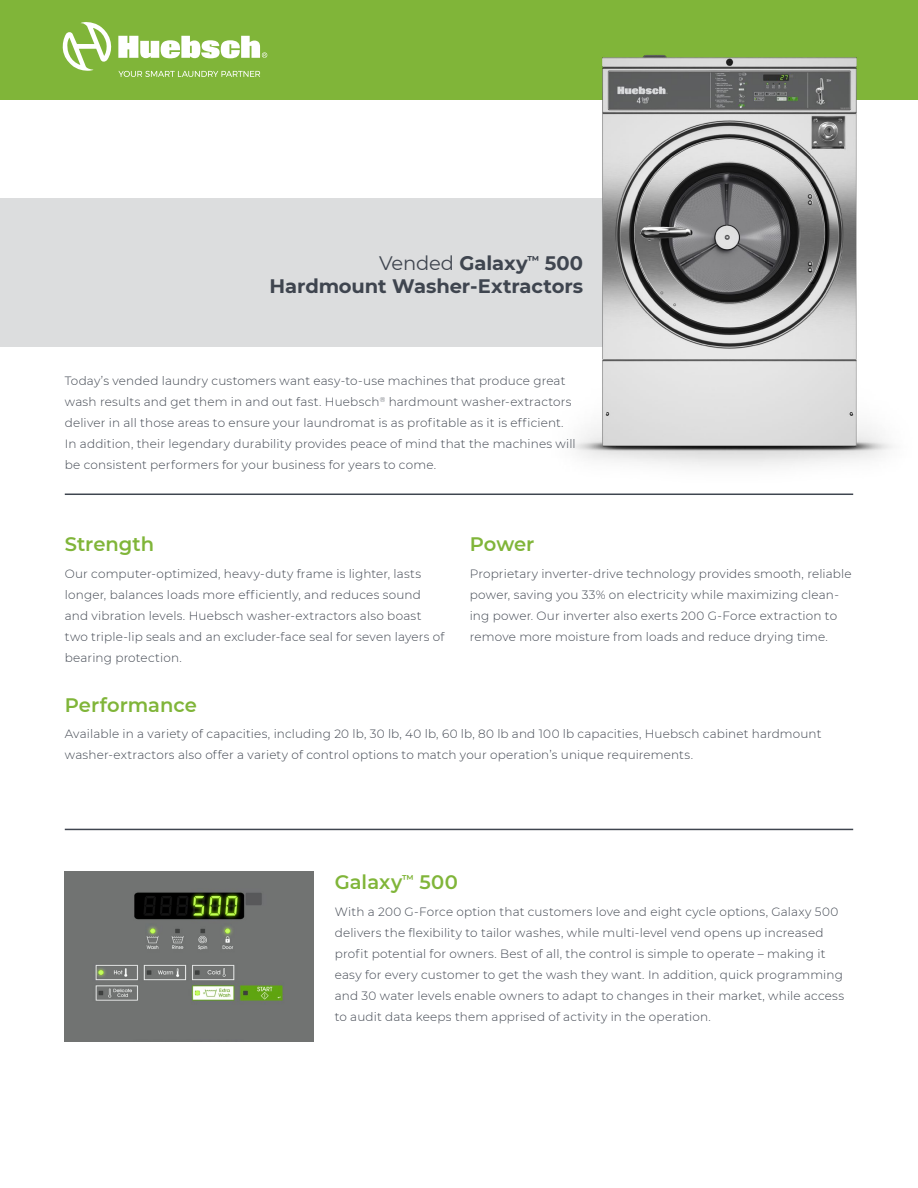
<style>
.page{position:relative;width:918px;height:1188px;background:#fff}
.page>*{position:absolute;margin:0;border:0;box-sizing:border-box;transform-origin:0 0}
.t1{font:700 19.5px/23.4px "Montserrat";letter-spacing:-.005em;color:#3f454f;text-align:right}
.t2{font:600 19.5px "Montserrat";color:#80b539}
.t3{font:300 12px/21px "Montserrat";letter-spacing:.015em;color:#3f454f}
.s1{font-weight:400}
</style>
<div class="page">
<div style="left:0;top:0;width:918px;height:99px;background:#80b539"></div>
<div style="left:0;top:198px;width:740px;height:149px;background:#dcddde"></div>
<svg style="left:63px;top:22px;width:49px;height:49px"></svg>
<svg style="left:118px;top:36px;width:149px;height:22px"></svg>
<svg style="left:118px;top:71px;width:142px;height:6px"></svg>
<img style="left:482px;top:55px;width:436px;height:440px">
<hr style="left:65px;top:494px;width:788px;height:1px;background:#3f454f">
<hr style="left:65px;top:829px;width:788px;height:1px;background:#3f454f">
<img style="left:65px;top:872px;width:248px;height:170px">
<h1 class="t1" style="left:270px;top:250px;width:315px"><span class="s1">Vended</span> Galaxy<sup>™</sup> 500<br>Hardmount Washer-Extractors</h1>
<p class="t3" style="left:65px;top:369px;width:512px">Today’s vended laundry customers want easy-to-use machines that produce great wash results and get them in and out fast. Huebsch<sup>®</sup> hardmount washer-extractors deliver in all those areas to ensure your laundromat is as profitable as it is efficient.<br>In addition, their legendary durability provides peace of mind that the machines will be consistent performers for your business for years to come.</p>
<h1 class="t2" style="left:65px;top:531px;width:91px">Strength</h1>
<p class="t3" style="left:65px;top:563px;width:381px">Our computer-optimized, heavy-duty frame is lighter, lasts longer, balances loads more efficiently, and reduces sound and vibration levels. Huebsch washer-extractors also boast two triple-lip seals and an excluder-face seal for seven layers of bearing protection.</p>
<h1 class="t2" style="left:65px;top:691px;width:134px">Performance</h1>
<h1 class="t2" style="left:470px;top:531px;width:66px">Power</h1>
<p class="t3" style="left:470px;top:563px;width:383px">Proprietary inverter-drive technology provides smooth, reliable power, saving you 33% on electricity while maximizing clean&shy;ing power. Our inverter also exerts 200 G-Force extraction to remove more moisture from loads and reduce drying time.</p>
<p class="t3" style="left:65px;top:723px;width:758px">Available in a variety of capacities, including 20 lb, 30 lb, 40 lb, 60 lb, 80 lb and 100 lb capacities, Huebsch cabinet hardmount washer-extractors also offer a variety of control options to match your operation’s unique requirements.</p>
<h1 class="t2" style="left:335px;top:869px;width:125px">Galaxy<sup>™</sup> 500</h1>
<p class="t3" style="left:335px;top:901px;width:511px">With a 200 G-Force option that customers love and eight cycle options, Galaxy 500 delivers the flexibility to tailor washes, while multi-level vend opens up increased profit potential for owners. Best of all, the control is simple to operate – making it easy for every customer to get the wash they want. In addition, quick programming and 30 water levels enable owners to adapt to changes in their market, while access to audit data keeps them apprised of activity in the operation.</p>
</div>
